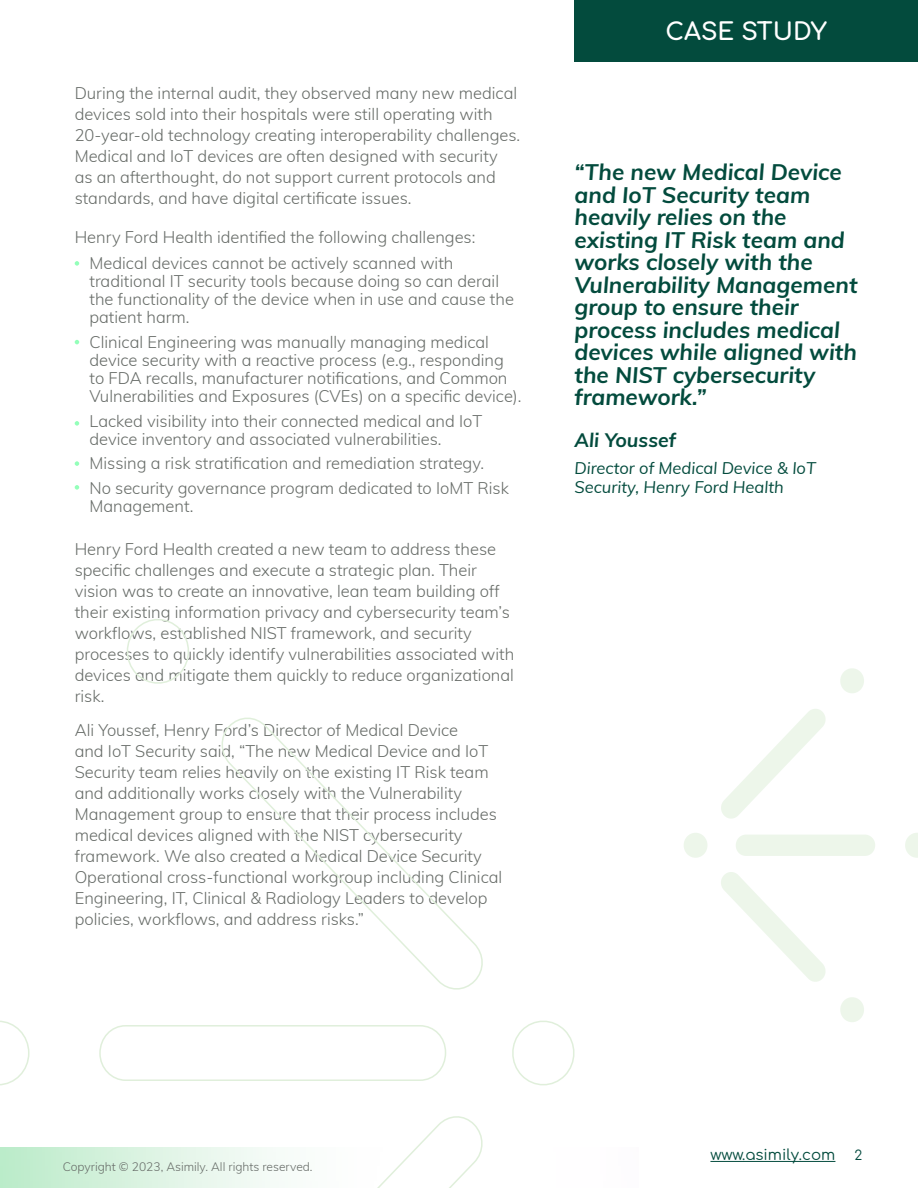
<style>
.page{position:relative;width:918px;height:1188px;background:#fff}
.page>*{position:absolute;margin:0;border:0;box-sizing:border-box;transform-origin:0 0}
.t1{font:24px "Comfortaa";color:#fff}
.t2{font:italic 700 22.5px/22.5px "Muli";color:#034b3d}
.t3{font:italic 700 19.5px "Muli";color:#034b3d}
.t4{font:300 16.5px/21px "Muli";color:#666b67}
.t5{font:italic 16.5px/19.5px "Muli";color:#034b3d}
.t6{font:15px "Comfortaa";color:#034b3d}
.t7{font:13.5px "Comfortaa";color:#044a3f}
.t8{font:300 12px "Muli";color:#666b67}
</style>
<div class="page">
<div style="left:575px;top:0;width:343px;height:62px;background:#034b3d"></div>
<hr style="left:710px;top:1161px;width:125px;height:1px;background:#034b3d">
<svg style="left:721px;top:872px;width:105px;height:110px"></svg>
<div style="left:736px;top:835px;width:139px;height:21px;background:#edf6ea;border-radius:10px"></div>
<svg style="left:721px;top:709px;width:105px;height:110px"></svg>
<svg style="left:840px;top:997px;width:24px;height:25px"></svg>
<svg style="left:905px;top:833px;width:13px;height:25px"></svg>
<svg style="left:840px;top:668px;width:24px;height:25px"></svg>
<svg style="left:684px;top:833px;width:23px;height:25px"></svg>
<svg style="left:75px;top:261px;width:4px;height:5px"></svg>
<svg style="left:75px;top:340px;width:4px;height:4px"></svg>
<svg style="left:75px;top:421px;width:4px;height:5px"></svg>
<svg style="left:75px;top:461px;width:4px;height:5px"></svg>
<svg style="left:75px;top:485px;width:4px;height:5px"></svg>
<svg style="left:221px;top:717px;width:262px;height:273px"></svg>
<div style="left:99px;top:1025px;width:347px;height:56px;border:2px solid #e0efdb;border-radius:26px"></div>
<svg style="left:217px;top:1116px;width:266px;height:72px"></svg>
<svg style="left:127px;top:619px;width:62px;height:65px"></svg>
<svg style="left:0;top:1021px;width:30px;height:64px"></svg>
<svg style="left:512px;top:1020px;width:63px;height:66px"></svg>
<p class="t4" style="left:75px;top:81px;width:447px">During the internal audit, they observed many new medical devices sold into their hospitals were still operating with 20-year-old technology creating interoperability challenges.<br>Medical and IoT devices are often designed with security<br>as an afterthought, do not support current protocols and standards, and have digital certificate issues.</p>
<p class="t4" style="left:75px;top:225px;width:402px">Henry Ford Health identified the following challenges:</p>
<p class="t4" style="left:89px;top:253px;width:426px;line-height:18px">Medical devices cannot be actively scanned with traditional IT security tools because doing so can derail the functionality of the device when in use and cause the patient harm.</p>
<p class="t4" style="left:89px;top:332px;width:433px;line-height:18px">Clinical Engineering was manually managing medical device security with a reactive process (e.g., responding to FDA recalls, manufacturer notifications, and Common Vulnerabilities and Exposures (CVEs) on a specific device).</p>
<p class="t4" style="left:89px;top:411px;width:394px;line-height:18px">Lacked visibility into their connected medical and IoT device inventory and associated vulnerabilities.</p>
<p class="t4" style="left:89px;top:450px;width:421px;line-height:24.8px">Missing a risk stratification and remediation strategy.<br>No security governance program dedicated to IoMT Risk</p>
<p class="t4" style="left:89px;top:495px;width:106px">Management.</p>
<p class="t4" style="left:75px;top:538px;width:441px">Henry Ford Health created a new team to address these specific challenges and execute a strategic plan. Their vision was to create an innovative, lean team building off their existing information privacy and cybersecurity team’s workflows, established NIST framework, and security processes to quickly identify vulnerabilities associated with devices and mitigate them quickly to reduce organizational risk.</p>
<p class="t4" style="left:75px;top:719px;width:429px">Ali Youssef, Henry Ford’s Director of Medical Device<br>and IoT Security said, “The new Medical Device and IoT Security team relies heavily on the existing IT Risk team and additionally works closely with the Vulnerability Management group to ensure that their process includes medical devices aligned with the NIST cybersecurity framework. We also created a Medical Device Security Operational cross-functional workgroup including Clinical Engineering, IT, Clinical &amp; Radiology Leaders to develop policies, workflows, and address risks.”</p>
<h1 class="t1" style="left:666px;top:10px;width:163px">CASE STUDY</h1>
<p class="t2" style="left:575px;top:160px;width:285px">“The new Medical Device and IoT Security team heavily relies on the existing IT Risk team and works closely with the<br>Vulnerability Management group to ensure their process includes medical devices while aligned with the NIST cybersecurity framework.”</p>
<p class="t3" style="left:575px;top:426px;width:103px">Ali Youssef</p>
<p class="t5" style="left:575px;top:457px;width:243px">Director of Medical Device &amp; IoT<br>Security, Henry Ford Health</p>
<p class="t8" style="left:63px;top:1158px;width:251px">Copyright © 2023, Asimily. All rights reserved.</p>
<p class="t6" style="left:710px;top:1141px;width:126px">www.asimily.com</p>
<p class="t7" style="left:855px;top:1143px;width:9px">2</p>
</div>
